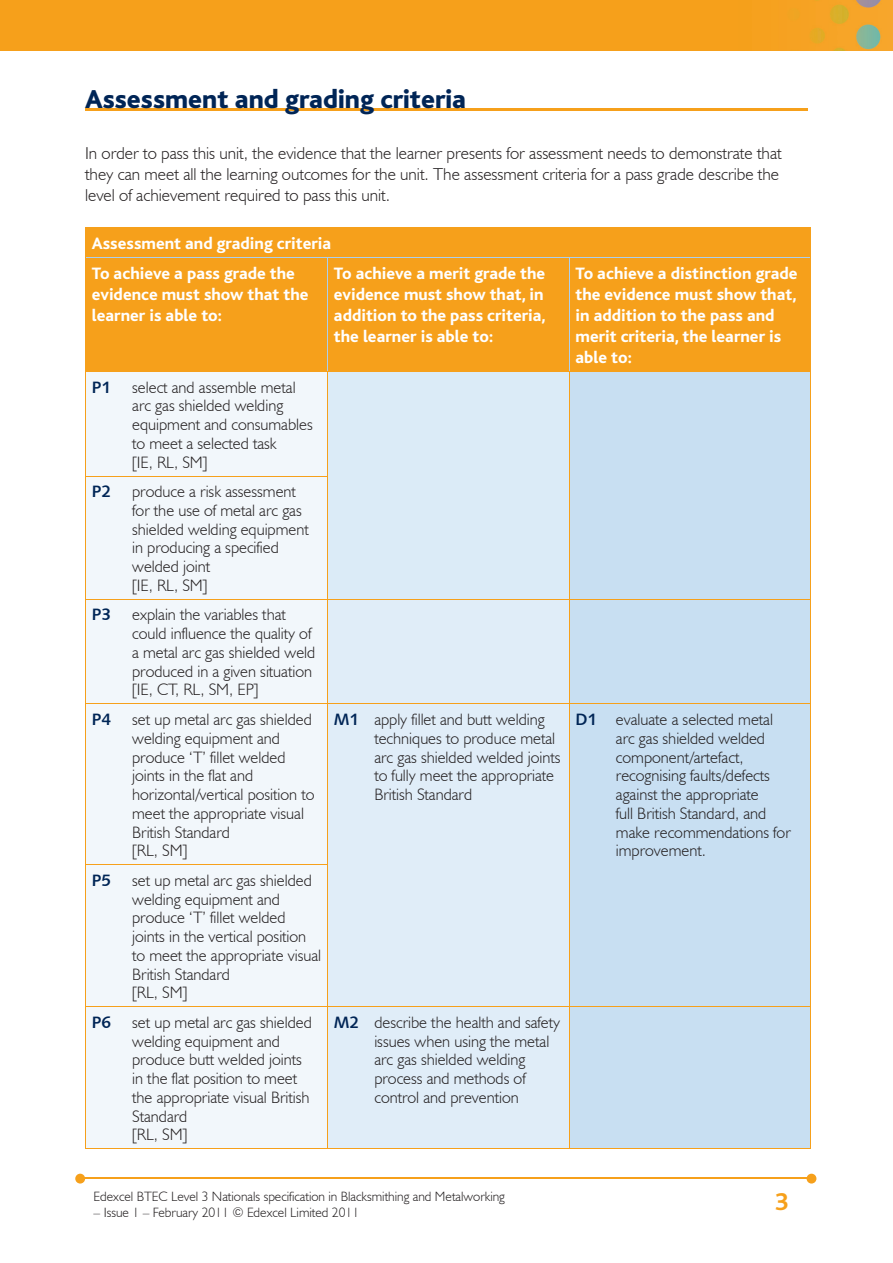
<style>
.page{position:relative;width:893px;height:1263px;background:#fff}
.page>*{position:absolute;margin:0;border:0;box-sizing:border-box;transform-origin:0 0}
.t1{font:800 27px "Bliss";color:#002556}
.t2{font:700 25.5px "Bliss";color:#f6a01b}
.t3{font:800 17.25px/21px "Bliss";color:#fff}
.t4{font:300 17.25px/21px "Humanist 521 BT";color:#231f20}
.t5{font:300 16.5px/18.8px "Humanist 521 BT";color:#231f20}
.t6{font:16.5px "Humanist 531 BT Bold A";color:#002556}
.t7{font:300 13.5px "Humanist 521 BT";color:#231f20}
.s1{font-family:"Humanist 531 BT Bold A";font-weight:400;color:#002556}
</style>
<div class="page">
<img style="left:0;top:0;width:893px;height:51px">
<hr style="left:82px;top:1178px;width:728px;height:1px;background:#f6a01b">
<svg style="left:807px;top:1174px;width:9px;height:9px"></svg>
<svg style="left:75px;top:1174px;width:10px;height:9px"></svg>
<hr style="left:85px;top:108px;width:723px;height:2px;background:#f6a01b">
<div style="left:86px;top:228px;width:724px;height:143px;background:#f6a01b"></div>
<div style="left:86px;top:372px;width:241px;height:776px;background:#f2f7fb"></div>
<div style="left:328px;top:371px;width:241px;height:228px;background:#dbebf7"></div>
<div style="left:570px;top:372px;width:240px;height:776px;background:#c8dff2"></div>
<div style="left:328px;top:600px;width:241px;height:548px;background:#e0edf8"></div>
<svg style="left:85px;top:228px;width:1px;height:29px"></svg>
<svg style="left:810px;top:228px;width:1px;height:29px"></svg>
<hr style="left:85px;top:227px;width:243px;height:1px;background:#f6a01b">
<hr style="left:328px;top:227px;width:241px;height:1px;background:#f6a01b">
<hr style="left:569px;top:227px;width:241px;height:1px;background:#f6a01b">
<hr style="left:85px;top:371px;width:243px;height:1px;background:#f6a01b">
<hr style="left:85px;top:257px;width:1px;height:114px;background:#f6a01b">
<hr style="left:86px;top:257px;width:242px;height:1px;background:#accfed">
<hr style="left:328px;top:371px;width:241px;height:1px;background:#f6a01b">
<hr style="left:327px;top:258px;width:1px;height:113px;background:#accfed">
<hr style="left:328px;top:257px;width:241px;height:1px;background:#accfed">
<hr style="left:569px;top:371px;width:241px;height:1px;background:#f6a01b">
<hr style="left:569px;top:258px;width:1px;height:113px;background:#accfed">
<hr style="left:810px;top:257px;width:1px;height:114px;background:#f6a01b">
<hr style="left:569px;top:257px;width:241px;height:1px;background:#accfed">
<hr style="left:85px;top:372px;width:1px;height:104px;background:#f6a01b">
<hr style="left:85px;top:476px;width:1px;height:123px;background:#f6a01b">
<hr style="left:327px;top:372px;width:1px;height:104px;background:#f6a01b">
<hr style="left:327px;top:476px;width:1px;height:123px;background:#f6a01b">
<hr style="left:569px;top:372px;width:1px;height:104px;background:#f6a01b">
<hr style="left:569px;top:476px;width:1px;height:123px;background:#f6a01b">
<hr style="left:810px;top:372px;width:1px;height:104px;background:#f6a01b">
<hr style="left:810px;top:476px;width:1px;height:123px;background:#f6a01b">
<hr style="left:327px;top:600px;width:1px;height:103px;background:#f6a01b">
<hr style="left:569px;top:600px;width:1px;height:103px;background:#f6a01b">
<hr style="left:85px;top:600px;width:1px;height:103px;background:#f6a01b">
<hr style="left:810px;top:600px;width:1px;height:103px;background:#f6a01b">
<hr style="left:85px;top:476px;width:243px;height:1px;background:#f6a01b">
<hr style="left:85px;top:599px;width:243px;height:1px;background:#f6a01b">
<hr style="left:328px;top:599px;width:241px;height:1px;background:#f6a01b">
<hr style="left:569px;top:599px;width:241px;height:1px;background:#f6a01b">
<hr style="left:327px;top:704px;width:1px;height:160px;background:#f6a01b">
<hr style="left:569px;top:704px;width:1px;height:161px;background:#f6a01b">
<hr style="left:327px;top:865px;width:1px;height:141px;background:#f6a01b">
<hr style="left:569px;top:865px;width:1px;height:141px;background:#f6a01b">
<hr style="left:85px;top:704px;width:1px;height:160px;background:#f6a01b">
<hr style="left:85px;top:865px;width:1px;height:141px;background:#f6a01b">
<hr style="left:810px;top:704px;width:1px;height:161px;background:#f6a01b">
<hr style="left:810px;top:865px;width:1px;height:141px;background:#f6a01b">
<hr style="left:85px;top:703px;width:243px;height:1px;background:#f6a01b">
<hr style="left:328px;top:703px;width:241px;height:1px;background:#f6a01b">
<hr style="left:569px;top:703px;width:241px;height:1px;background:#f6a01b">
<hr style="left:327px;top:1007px;width:1px;height:141px;background:#f6a01b">
<hr style="left:569px;top:1007px;width:1px;height:141px;background:#f6a01b">
<hr style="left:85px;top:1148px;width:243px;height:1px;background:#f6a01b">
<hr style="left:328px;top:1148px;width:241px;height:1px;background:#f6a01b">
<hr style="left:569px;top:1148px;width:241px;height:1px;background:#f6a01b">
<hr style="left:85px;top:1007px;width:1px;height:141px;background:#f6a01b">
<hr style="left:810px;top:1007px;width:1px;height:141px;background:#f6a01b">
<hr style="left:85px;top:864px;width:243px;height:1px;background:#f6a01b">
<hr style="left:85px;top:1006px;width:243px;height:1px;background:#f6a01b">
<hr style="left:328px;top:1006px;width:241px;height:1px;background:#f6a01b">
<hr style="left:569px;top:1006px;width:241px;height:1px;background:#f6a01b">
<h1 class="t1" style="left:85px;top:85px;width:383px">Assessment and grading criteria</h1>
<p class="t4" style="left:85px;top:142px;width:698px">In order to pass this unit, the evidence that the learner presents for assessment needs to demonstrate that they can meet all the learning outcomes for the unit. The assessment criteria for a pass grade describe the level of achievement required to pass this unit.</p>
<p class="t3" style="left:92px;top:229px;width:241px;line-height:30.2px">Assessment and grading criteria<br>To achieve a pass grade the</p>
<p class="t3" style="left:92px;top:284px;width:218px">evidence must show that the learner is able to:</p>
<p class="t3" style="left:334px;top:263px;width:213px;text-align:justify">To achieve a merit grade the evidence must show that, in addition to the pass criteria, the learner is able to:</p>
<p class="t3" style="left:575px;top:263px;width:224px">To achieve a distinction grade the evidence must show that, in addition to the pass and merit criteria, the learner is able to:</p>
<p class="t6" style="left:92px;top:377px;width:21px">P1</p>
<p class="t5" style="left:132px;top:377px;width:182px">select and assemble metal arc gas shielded welding equipment and consumables to meet a selected task<br>[IE, RL, SM]</p>
<p class="t6" style="left:92px;top:481px;width:21px">P2</p>
<p class="t5" style="left:132px;top:482px;width:178px">produce a risk assessment for the use of metal arc gas shielded welding equipment in producing a specified welded joint<br>[IE, RL, SM]</p>
<p class="t6" style="left:92px;top:604px;width:21px">P3</p>
<p class="t5" style="left:132px;top:605px;width:185px">explain the variables that could influence the quality of a metal arc gas shielded weld produced in a given situation [IE, CT, RL, SM, EP]</p>
<p class="t6" style="left:92px;top:709px;width:21px">P4</p>
<p class="t5" style="left:132px;top:710px;width:184px">set up metal arc gas shielded welding equipment and produce ‘T’ fillet welded joints in the flat and horizontal/vertical position to meet the appropriate visual<br>British Standard<br>[RL, SM]</p>
<p class="t5" style="left:374px;top:710px;width:188px;text-indent:-40px"><span class="s1">M1</span> apply fillet and butt welding techniques to produce metal arc gas shielded welded joints to fully meet the appropriate<br>British Standard</p>
<p class="t5" style="left:616px;top:710px;width:176px;text-indent:-40px"><span class="s1">D1</span> evaluate a selected metal arc gas shielded welded component/artefact, recognising faults/defects against the appropriate<br>full British Standard, and make recommendations for improvement.</p>
<p class="t6" style="left:92px;top:870px;width:21px">P5</p>
<p class="t5" style="left:132px;top:870px;width:190px">set up metal arc gas shielded welding equipment and produce ‘T’ fillet welded joints in the vertical position to meet the appropriate visual<br>British Standard<br>[RL, SM]</p>
<p class="t6" style="left:92px;top:1012px;width:21px">P6</p>
<p class="t5" style="left:132px;top:1012px;width:181px">set up metal arc gas shielded welding equipment and produce butt welded joints in the flat position to meet the appropriate visual British<br>Standard<br>[RL, SM]</p>
<p class="t5" style="left:374px;top:1012px;width:187px;text-indent:-40px"><span class="s1">M2</span> describe the health and safety issues when using the metal arc gas shielded welding process and methods of control and prevention</p>
<p class="t7" style="left:94px;top:1188px;width:413px">Edexcel BTEC Level 3 Nationals specification in Blacksmithing and Metalworking</p>
<p class="t7" style="left:94px;top:1204px;width:267px">– Issue 1 – February 2011 © Edexcel Limited 2011</p>
<h2 class="t2" style="left:775px;top:1189px;width:15px">3</h2>
</div>
